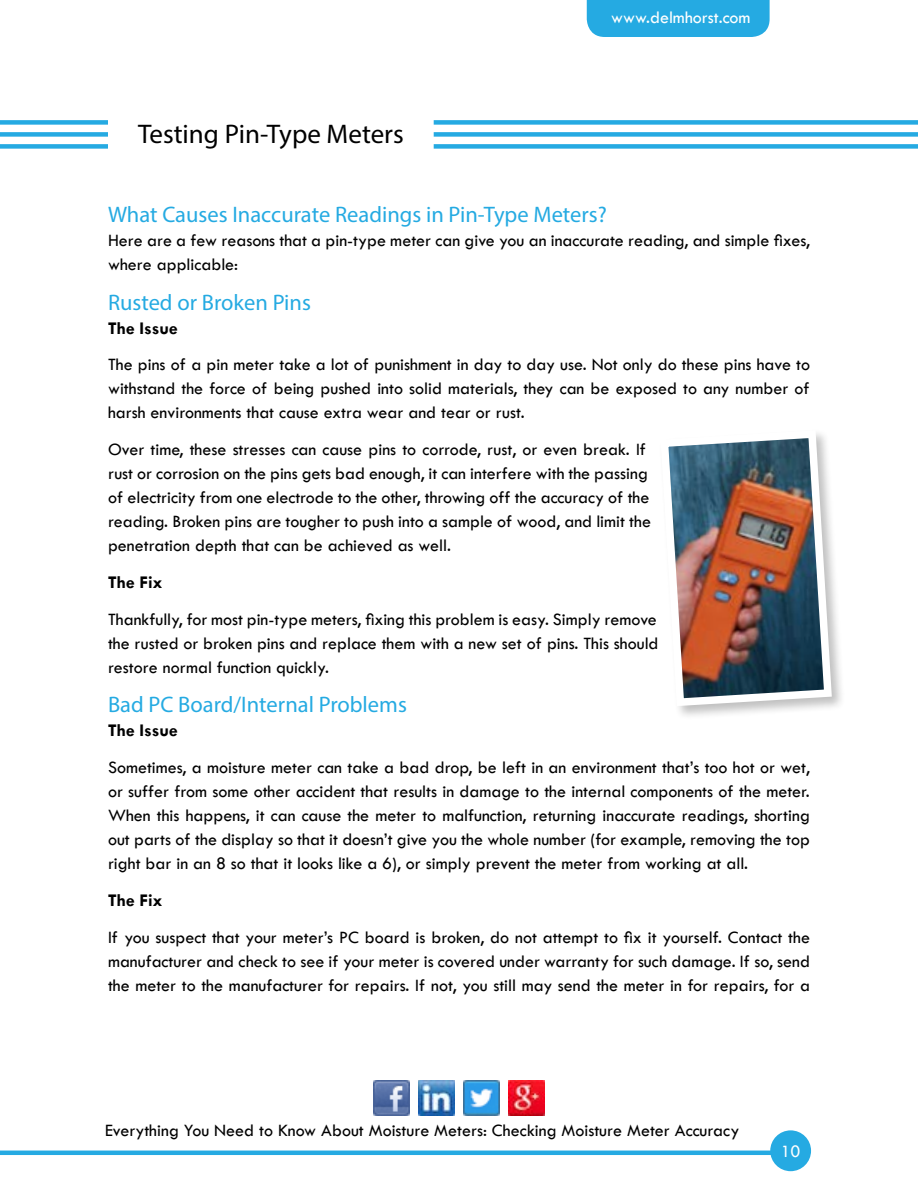
<style>
.page{position:relative;width:918px;height:1188px;background:#fff}
.page>*{position:absolute;margin:0;border:0;box-sizing:border-box;transform-origin:0 0}
.t1{font:27px "Myriad Pro";color:#000}
.t2{font:22.5px "Myriad Pro";color:#25aae2}
.t3{font:18px/24px "Tw Cen";color:#000;text-align:justify}
.t4{font:700 18px "Tw Cen";color:#000}
.t5{font:18px "Tw Cen";color:#fff}
</style>
<div class="page">
<div style="left:0;top:120px;width:108px;height:5px;background:#25aae2"></div>
<div style="left:0;top:132px;width:108px;height:5px;background:#25aae2"></div>
<div style="left:0;top:144px;width:108px;height:5px;background:#25aae2"></div>
<hr style="left:0;top:1151px;width:774px;height:4px;background:#25aae2">
<div style="left:770px;top:1130px;width:41px;height:41px;background:#25aae2;border-radius:50%"></div>
<div style="left:587px;top:0;width:183px;height:37px;background:#25aae2"></div>
<img style="left:373px;top:1080px;width:36px;height:36px">
<img style="left:418px;top:1080px;width:36px;height:36px">
<img style="left:464px;top:1080px;width:36px;height:36px">
<img style="left:509px;top:1080px;width:36px;height:36px">
<div style="left:434px;top:120px;width:484px;height:5px;background:#25aae2"></div>
<div style="left:434px;top:132px;width:484px;height:5px;background:#25aae2"></div>
<div style="left:434px;top:144px;width:484px;height:5px;background:#25aae2"></div>
<div style="left:659px;top:428px;width:187px;height:293px;background:#000;opacity:.25"></div>
<img style="left:659px;top:428px;width:177px;height:282px">
<h1 class="t1" style="left:138px;top:117px;width:267px">Testing Pin-Type Meters</h1>
<p class="t5" style="left:611px;top:7px;width:141px">www.delmhorst.com</p>
<p class="t2" style="left:108px;top:200px;width:500px">What Causes Inaccurate Readings in Pin-Type Meters?</p>
<p class="t3" style="left:108px;top:228px;width:703px">Here are a few reasons that a pin-type meter can give you an inaccurate reading, and simple fixes, where applicable:</p>
<p class="t2" style="left:108px;top:288px;width:204px">Rusted or Broken Pins</p>
<p class="t4" style="left:108px;top:317px;width:71px">The Issue</p>
<p class="t3" style="left:108px;top:353px;width:704px">The pins of a pin meter take a lot of punishment in day to day use. Not only do these pins have to withstand the force of being pushed into solid materials, they can be exposed to any number of harsh environments that cause extra wear and tear or rust.</p>
<p class="t3" style="left:108px;top:437px;width:545px;text-align:left">Over time, these stresses can cause pins to corrode, rust, or even break. If rust or corrosion on the pins gets bad enough, it can interfere with the passing of electricity from one electrode to the other, throwing off the accuracy of the reading. Broken pins are tougher to push into a sample of wood, and limit the penetration depth that can be achieved as well.</p>
<p class="t4" style="left:108px;top:571px;width:56px">The Fix</p>
<p class="t3" style="left:108px;top:607px;width:552px">Thankfully, for most pin-type meters, fixing this problem is easy. Simply remove the rusted or broken pins and replace them with a new set of pins. This should restore normal function quickly.</p>
<p class="t2" style="left:108px;top:691px;width:300px">Bad PC Board/Internal Problems</p>
<p class="t4" style="left:108px;top:720px;width:71px">The Issue</p>
<p class="t3" style="left:108px;top:755px;width:704px">Sometimes, a moisture meter can take a bad drop, be left in an environment that’s too hot or wet, or suffer from some other accident that results in damage to the internal components of the meter.<br>When this happens, it can cause the meter to malfunction, returning inaccurate readings, shorting out parts of the display so that it doesn’t give you the whole number (for example, removing the top right bar in an 8 so that it looks like a 6), or simply prevent the meter from working at all.</p>
<p class="t4" style="left:108px;top:889px;width:56px">The Fix</p>
<p class="t3" style="left:108px;top:925px;width:704px">If you suspect that your meter’s PC board is broken, do not attempt to fix it yourself. Contact the manufacturer and check to see if your meter is covered under warranty for such damage. If so, send the meter to the manufacturer for repairs. If not, you still may send the meter in for repairs, for a</p>
<p class="t3" style="left:105px;top:1118px;width:636px">Everything You Need to Know About Moisture Meters: Checking Moisture Meter Accuracy</p>
<p class="t5" style="left:781px;top:1140px;width:21px">10</p>
</div>
